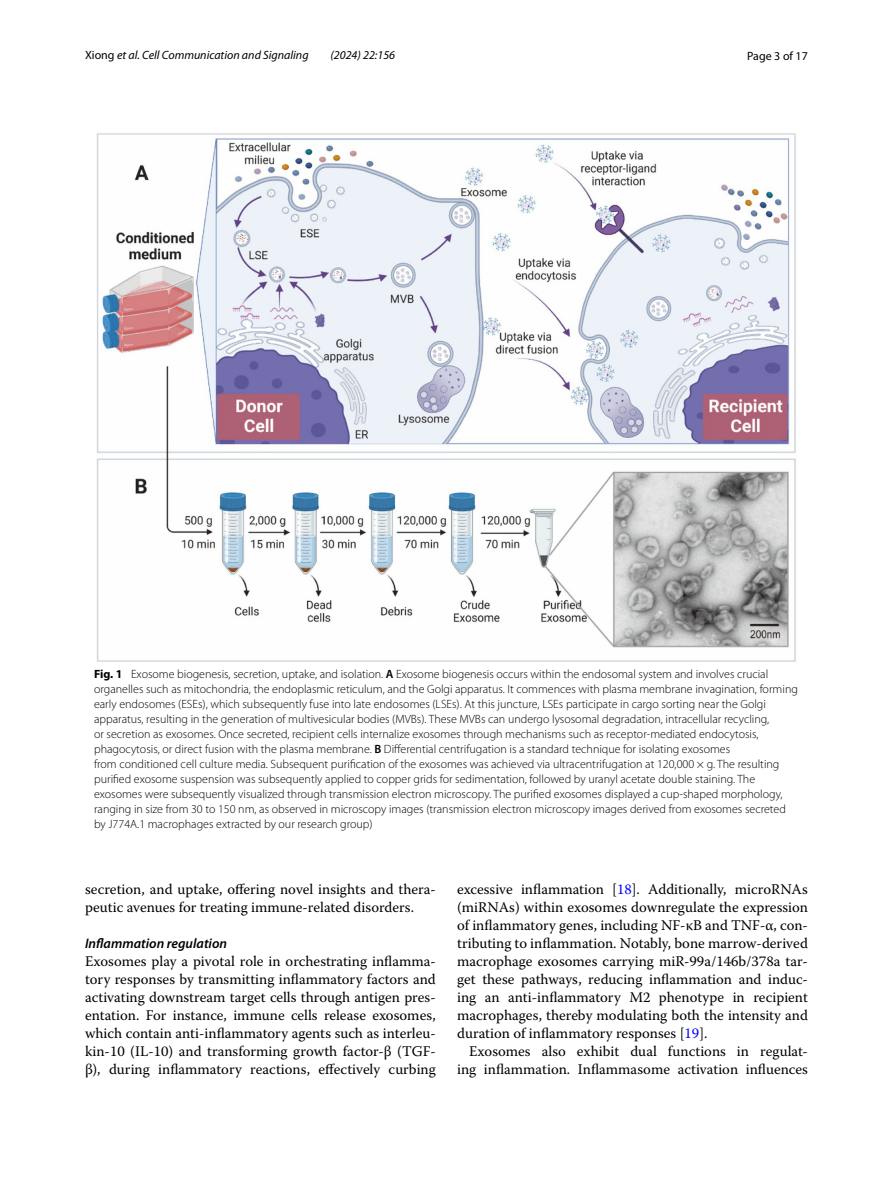
<style>
.page{position:relative;width:893px;height:1187px;background:#fff}
.page>*{position:absolute;margin:0;border:0;box-sizing:border-box;transform-origin:0 0}
.t1{font:14.7px/18px "Warnock Pro";color:#000;text-align:justify}
.t2{font:italic 600 13.8px "Myriad Pro";color:#000}
.t3{font:300 12px/15px "Myriad Pro";color:#000}
.t4{font:italic 12px "Myriad Pro";color:#000}
.t5{font:12px "Myriad Pro";color:#000}
.s1{font-style:normal}
.s2{font-weight:700}
.s3{font-weight:600}
.s4{color:#00f}
</style>
<div class="page">
<img style="left:96px;top:133px;width:700px;height:529px">
<p class="t4" style="left:85px;top:48px;width:225px"><span class="s1">Xiong</span> et al. Cell Communication and Signaling</p>
<p class="t4" style="left:330px;top:48px;width:66px">(2024) 22:156</p>
<p class="t5" style="left:747px;top:48px;width:62px">Page 3 of 17</p>
<p class="t3" style="left:94px;top:666px;width:705px"><span class="s2">Fig. 1</span> Exosome biogenesis, secretion, uptake, and isolation. <span class="s3">A</span> Exosome biogenesis occurs within the endosomal system and involves crucial organelles such as mitochondria, the endoplasmic reticulum, and the Golgi apparatus. It commences with plasma membrane invagination, forming early endosomes (ESEs), which subsequently fuse into late endosomes (LSEs). At this juncture, LSEs participate in cargo sorting near the Golgi apparatus, resulting in the generation of multivesicular bodies (MVBs). These MVBs can undergo lysosomal degradation, intracellular recycling,<br>or secretion as exosomes. Once secreted, recipient cells internalize exosomes through mechanisms such as receptor-mediated endocytosis, phagocytosis, or direct fusion with the plasma membrane. <span class="s3">B</span> Differential centrifugation is a standard technique for isolating exosomes<br>from conditioned cell culture media. Subsequent purification of the exosomes was achieved via ultracentrifugation at 120,000 × g. The resulting purified exosome suspension was subsequently applied to copper grids for sedimentation, followed by uranyl acetate double staining. The exosomes were subsequently visualized through transmission electron microscopy. The purified exosomes displayed a cup-shaped morphology, ranging in size from 30 to 150 nm, as observed in microscopy images (transmission electron microscopy images derived from exosomes secreted by J774A.1 macrophages extracted by our research group)</p>
<p class="t1" style="left:85px;top:879px;width:352px">secretion, and uptake, offering novel insights and thera&shy;peutic avenues for treating immune-related disorders.</p>
<p class="t2" style="left:85px;top:934px;width:144px">Inflammation regulation</p>
<p class="t1" style="left:85px;top:951px;width:352px">Exosomes play a pivotal role in orchestrating inflamma&shy;tory responses by transmitting inflammatory factors and activating downstream target cells through antigen pres&shy;entation. For instance, immune cells release exosomes, which contain anti-inflammatory agents such as interleu&shy;kin-10 (IL-10) and transforming growth factor-β (TGF&shy;β), during inflammatory reactions, effectively curbing</p>
<p class="t1" style="left:457px;top:879px;width:352px">excessive inflammation [<span class="s4">18</span>]. Additionally, microRNAs (miRNAs) within exosomes downregulate the expression of inflammatory genes, including NF-κB and TNF-α, con&shy;tributing to inflammation. Notably, bone marrow-derived macrophage exosomes carrying miR-99a/146b/378a tar&shy;get these pathways, reducing inflammation and induc&shy;ing an anti-inflammatory M2 phenotype in recipient macrophages, thereby modulating both the intensity and duration of inflammatory responses [<span class="s4">19</span>].</p>
<p class="t1" style="left:457px;top:1041px;width:352px;text-align:right">Exosomes also exhibit dual functions in regulat&shy;ing inflammation. Inflammasome activation influences</p>
</div>
